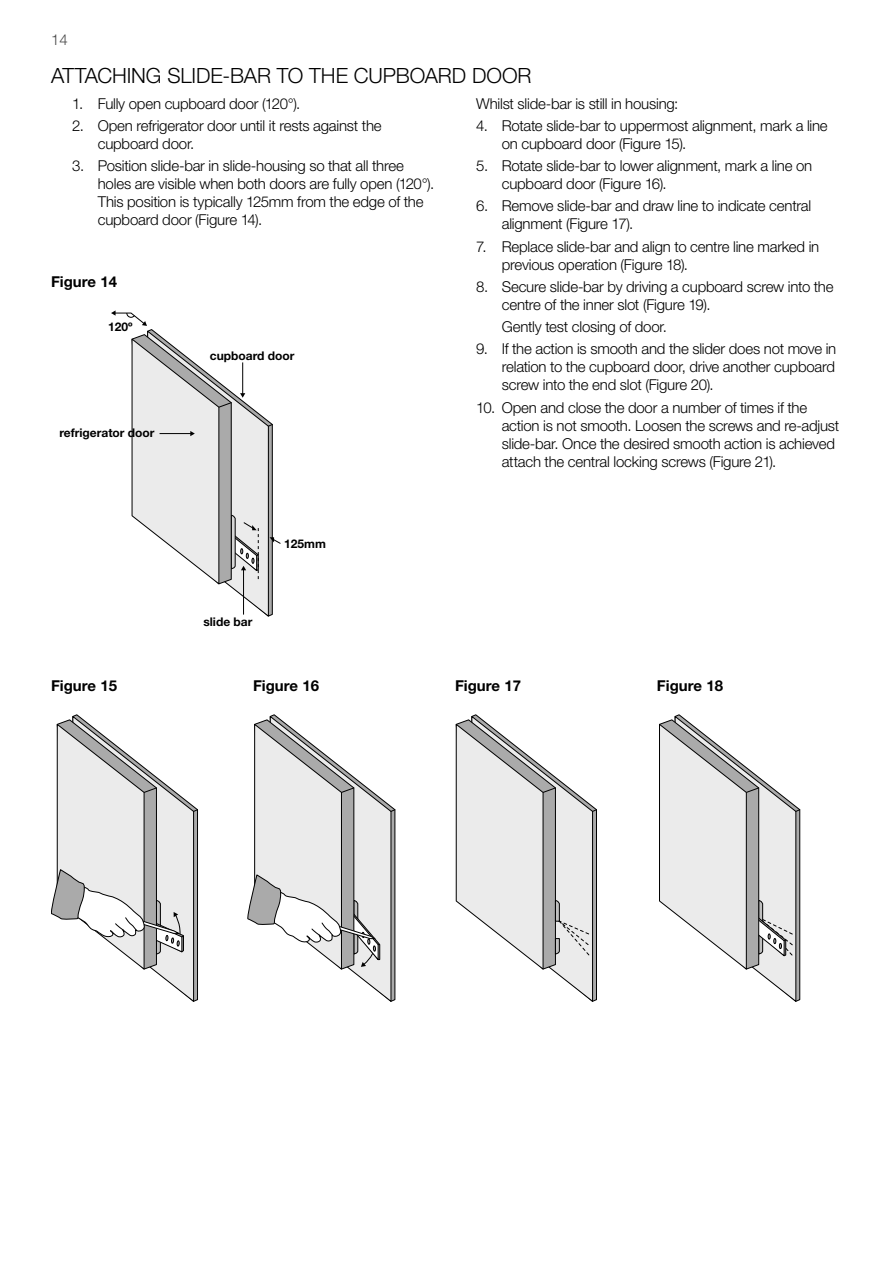
<style>
.page{position:relative;width:893px;height:1263px;background:#fff}
.page>*{position:absolute;margin:0;border:0;box-sizing:border-box;transform-origin:0 0}
.t1{font:300 21px "Helvetica Neue LT Std";color:#000}
.t2{font:300 15px/18px "Helvetica Neue LT Std";letter-spacing:-.015em;color:#000}
.t3{font:700 15px "Helvetica Neue LT Std";color:#000}
.t4{font:300 15px "Helvetica Neue LT Std";color:#484848}
.t5{font:700 12px "Helvetica Neue LT";color:#000}
</style>
<div class="page">
<svg style="left:111px;top:310px;width:170px;height:307px"></svg>
<svg style="left:51px;top:714px;width:147px;height:288px"></svg>
<svg style="left:247px;top:714px;width:149px;height:288px"></svg>
<svg style="left:455px;top:714px;width:142px;height:288px"></svg>
<svg style="left:659px;top:714px;width:142px;height:288px"></svg>
<p class="t4" style="left:51px;top:30px;width:18px">14</p>
<h1 class="t1" style="left:51px;top:63px;width:475px">Attaching slide-bar to the cupboard door</h1>
<p class="t2" style="left:72px;top:94px;width:229px">1. Fully open cupboard door (120°).</p>
<p class="t2" style="left:98px;top:116px;width:285px;text-indent:-26px">2. Open refrigerator door until it rests against the cupboard door.</p>
<p class="t2" style="left:98px;top:156px;width:338px;text-indent:-26px">3. Position slide-bar in slide-housing so that all three holes are visible when both doors are fully open (120°).<br>This position is typically 125mm from the edge of the cupboard door (Figure 14).</p>
<p class="t2" style="left:476px;top:94px;width:204px">Whilst slide-bar is still in housing:</p>
<p class="t2" style="left:502px;top:116px;width:327px;text-indent:-26px">4. Rotate slide-bar to uppermost alignment, mark a line on cupboard door (Figure 15).</p>
<p class="t2" style="left:502px;top:156px;width:312px;text-indent:-26px">5. Rotate slide-bar to lower alignment, mark a line on cupboard door (Figure 16).</p>
<p class="t2" style="left:502px;top:197px;width:311px;text-indent:-26px">6. Remove slide-bar and draw line to indicate central alignment (Figure 17).</p>
<p class="t2" style="left:502px;top:237px;width:319px;text-indent:-26px">7. Replace slide-bar and align to centre line marked in previous operation (Figure 18).</p>
<p class="t2" style="left:502px;top:277px;width:333px;text-indent:-26px">8. Secure slide-bar by driving a cupboard screw into the centre of the inner slot (Figure 19).</p>
<p class="t2" style="left:476px;top:317px;width:192px">Gently test closing of door.</p>
<p class="t2" style="left:502px;top:340px;width:336px;text-align:justify;text-indent:-26px">9. If the action is smooth and the slider does not move in relation to the cupboard door, drive another cupboard screw into the end slot (Figure 20).</p>
<p class="t2" style="left:502px;top:398px;width:339px;text-indent:-26px">10. Open and close the door a number of times if the action is not smooth. Loosen the screws and re-adjust slide-bar. Once the desired smooth action is achieved attach the central locking screws (Figure 21).</p>
<p class="t3" style="left:51px;top:272px;width:68px">Figure 14</p>
<p class="t5" style="left:108px;top:319px;width:26px">120º</p>
<p class="t5" style="left:210px;top:348px;width:86px">cupboard door</p>
<p class="t5" style="left:60px;top:426px;width:97px">refrigerator door</p>
<p class="t5" style="left:203px;top:614px;width:51px">slide bar</p>
<p class="t5" style="left:284px;top:536px;width:43px">125mm</p>
<p class="t3" style="left:51px;top:676px;width:68px">Figure 15</p>
<p class="t3" style="left:253px;top:676px;width:68px">Figure 16</p>
<p class="t3" style="left:455px;top:676px;width:68px">Figure 17</p>
<p class="t3" style="left:657px;top:676px;width:68px">Figure 18</p>
</div>
